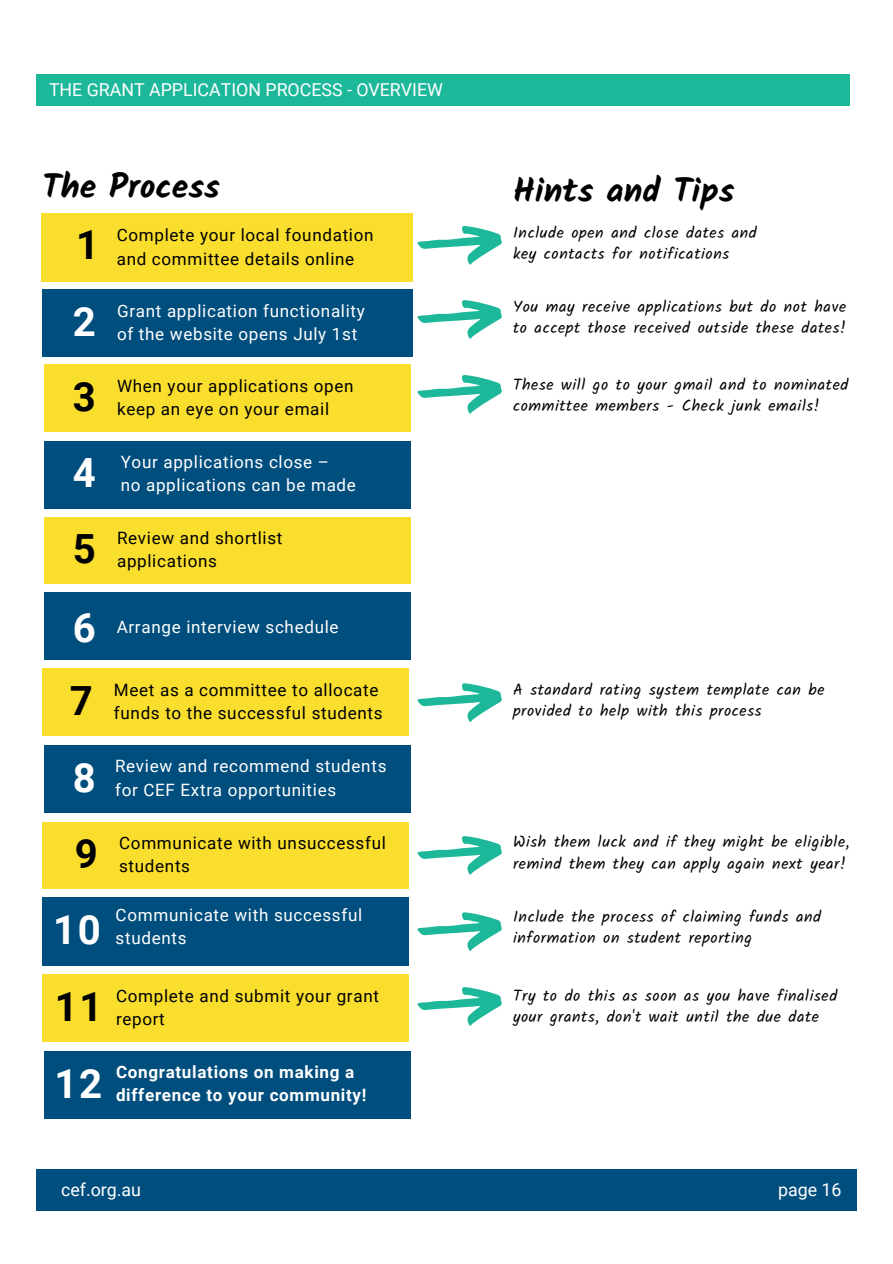
<style>
.page{position:relative;width:893px;height:1264px;background:#fff}
.page>*{position:absolute;margin:0;border:0;box-sizing:border-box;transform-origin:0 0}
.t1{font:700 40.2px "Roboto";color:#fff}
.t2{font:700 40.2px "Roboto";color:#000}
.t3{font:700 33.75px "Kalam";color:#000}
.t4{font:17.85px "Roboto";color:#fff}
.t5{font:17.1px "Roboto";letter-spacing:.04em;color:#000}
.t6{font:17.1px "Roboto";letter-spacing:.04em;color:#fff}
.t7{font:700 17.1px "Roboto";letter-spacing:.04em;color:#fff}
.t8{font:15.9px/21.3px "Kalam";letter-spacing:.04em;color:#000}
</style>
<div class="page">
<div style="left:37px;top:75px;width:812px;height:31px;background:#1cb899"></div>
<div style="left:37px;top:1168px;width:819px;height:42px;background:#004e7d"></div>
<svg style="left:417px;top:226px;width:85px;height:39px"></svg>
<div style="left:42px;top:668px;width:367px;height:68px;background:#fade2e"></div>
<div style="left:44px;top:364px;width:366px;height:67px;background:#fade2e"></div>
<div style="left:44px;top:745px;width:366px;height:67px;background:#004e7d"></div>
<div style="left:42px;top:822px;width:366px;height:66px;background:#fade2e"></div>
<div style="left:42px;top:897px;width:366px;height:69px;background:#004e7d"></div>
<div style="left:42px;top:974px;width:366px;height:67px;background:#fade2e"></div>
<div style="left:42px;top:213px;width:371px;height:69px;background:#fade2e"></div>
<div style="left:42px;top:289px;width:370px;height:68px;background:#004e7d"></div>
<div style="left:44px;top:441px;width:366px;height:67px;background:#004e7d"></div>
<div style="left:44px;top:517px;width:366px;height:67px;background:#fade2e"></div>
<div style="left:44px;top:592px;width:366px;height:67px;background:#004e7d"></div>
<div style="left:44px;top:1050px;width:366px;height:68px;background:#004e7d"></div>
<svg style="left:417px;top:300px;width:85px;height:39px"></svg>
<svg style="left:417px;top:375px;width:85px;height:39px"></svg>
<svg style="left:417px;top:683px;width:85px;height:39px"></svg>
<svg style="left:417px;top:836px;width:85px;height:39px"></svg>
<svg style="left:417px;top:912px;width:85px;height:39px"></svg>
<svg style="left:417px;top:987px;width:85px;height:39px"></svg>
<p class="t4" style="left:49px;top:79px;width:395px">THE GRANT APPLICATION PROCESS - OVERVIEW</p>
<p class="t3" style="left:42px;top:166px;width:179px">The Process</p>
<p class="t2" style="left:76px;top:221px;width:25px">1</p>
<p class="t1" style="left:73px;top:299px;width:25px">2</p>
<p class="t2" style="left:73px;top:374px;width:25px">3</p>
<p class="t1" style="left:73px;top:450px;width:25px">4</p>
<p class="t2" style="left:73px;top:526px;width:25px">5</p>
<p class="t5" style="left:117px;top:225px;width:258px">Complete your local foundation</p>
<p class="t5" style="left:117px;top:249px;width:239px">and committee details online</p>
<p class="t6" style="left:117px;top:301px;width:249px">Grant application functionality</p>
<p class="t6" style="left:117px;top:324px;width:242px">of the website opens July 1st</p>
<p class="t5" style="left:117px;top:376px;width:238px">When your applications open</p>
<p class="t5" style="left:117px;top:399px;width:213px">keep an eye on your email</p>
<p class="t6" style="left:121px;top:452px;width:210px">Your applications close –</p>
<p class="t6" style="left:121px;top:475px;width:237px">no applications can be made</p>
<p class="t5" style="left:117px;top:528px;width:167px">Review and shortlist</p>
<p class="t5" style="left:117px;top:551px;width:101px">applications</p>
<p class="t1" style="left:73px;top:604px;width:25px">6</p>
<p class="t6" style="left:117px;top:616px;width:223px">Arrange interview schedule</p>
<p class="t2" style="left:70px;top:677px;width:25px">7</p>
<p class="t5" style="left:114px;top:680px;width:266px">Meet as a committee to allocate</p>
<p class="t5" style="left:114px;top:703px;width:270px">funds to the successful students</p>
<p class="t1" style="left:73px;top:754px;width:25px">8</p>
<p class="t2" style="left:75px;top:830px;width:25px">9</p>
<p class="t1" style="left:53px;top:906px;width:49px">10</p>
<p class="t6" style="left:115px;top:756px;width:273px">Review and recommend students</p>
<p class="t6" style="left:115px;top:779px;width:222px">for CEF Extra opportunities</p>
<p class="t5" style="left:119px;top:832px;width:268px">Communicate with unsuccessful</p>
<p class="t5" style="left:119px;top:855px;width:72px">students</p>
<p class="t6" style="left:116px;top:905px;width:248px">Communicate with successful</p>
<p class="t6" style="left:116px;top:928px;width:72px">students</p>
<p class="t2" style="left:55px;top:983px;width:49px">11</p>
<p class="t1" style="left:55px;top:1061px;width:49px">12</p>
<p class="t5" style="left:116px;top:985px;width:264px">Complete and submit your grant</p>
<p class="t5" style="left:116px;top:1008px;width:50px">report</p>
<p class="t7" style="left:116px;top:1061px;width:240px">Congratulations on making a</p>
<p class="t7" style="left:116px;top:1085px;width:252px">difference to your community!</p>
<p class="t4" style="left:61px;top:1178px;width:81px">cef.org.au</p>
<p class="t3" style="left:513px;top:171px;width:223px">Hints and Tips</p>
<p class="t8" style="left:513px;top:221px;width:245px">Include open and close dates and</p>
<p class="t8" style="left:513px;top:243px;width:217px">key contacts for notifications</p>
<p class="t8" style="left:513px;top:295px;width:334px">You may receive applications but do not have to accept those received outside these dates!</p>
<p class="t8" style="left:513px;top:374px;width:337px">These will go to your gmail and to nominated committee members - Check junk emails!</p>
<p class="t8" style="left:513px;top:678px;width:313px">A standard rating system template can be provided to help with this process</p>
<p class="t8" style="left:513px;top:831px;width:338px">Wish them luck and if they might be eligible, remind them they can apply again next year!</p>
<p class="t8" style="left:513px;top:905px;width:309px">Include the process of claiming funds and information on student reporting</p>
<p class="t8" style="left:513px;top:984px;width:326px">Try to do this as soon as you have finalised your grants, don't wait until the due date</p>
<p class="t4" style="left:778px;top:1178px;width:65px">page 16</p>
</div>
